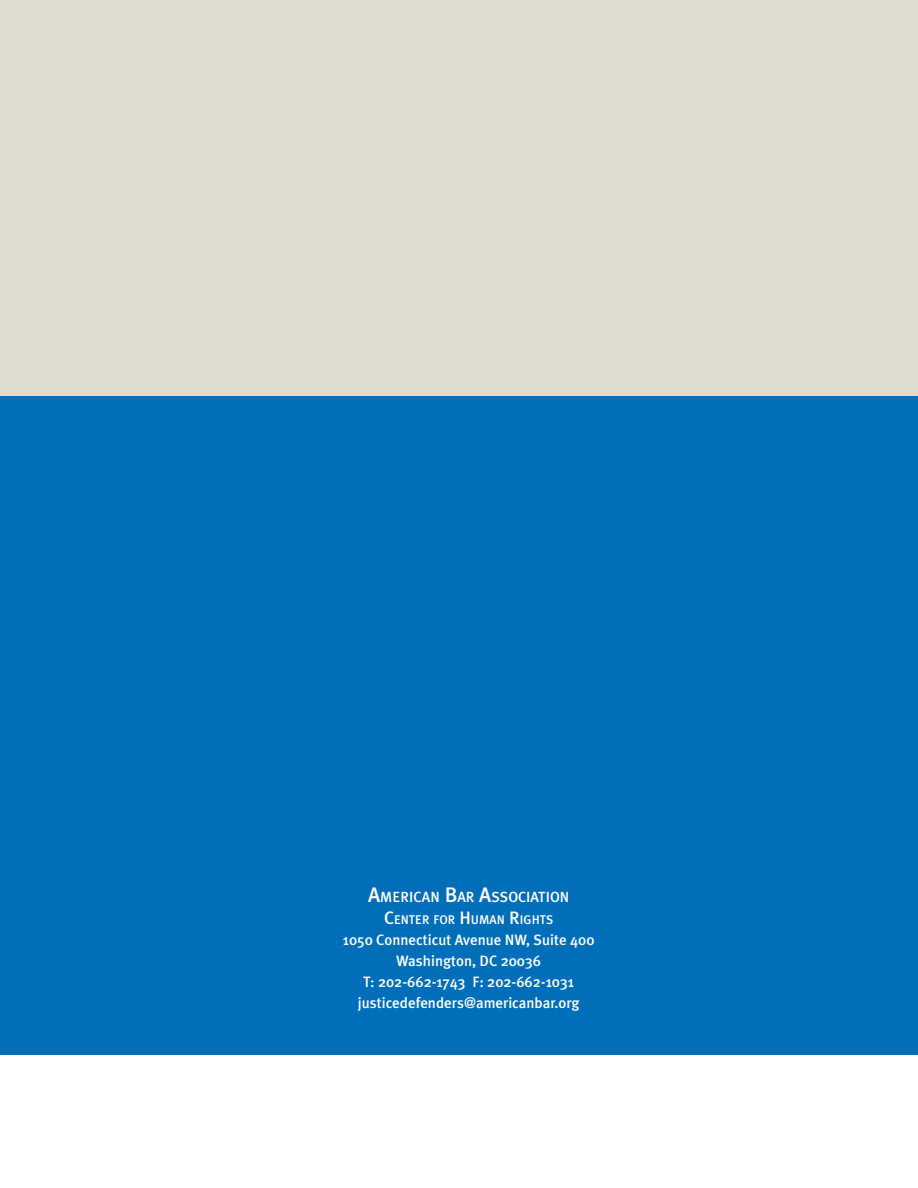
<style>
.page{position:relative;width:918px;height:1188px;background:#fff}
.page>*{position:absolute;margin:0;border:0;box-sizing:border-box;transform-origin:0 0}
.t1{font:500 15px/21px "Meta Plus";color:#fff;text-align:center}
.t2{font:500 14.7px "Meta Plus";color:#fff}
.t3{font:500 12.6px "Meta Plus";letter-spacing:.005em;color:#fff}
.s1{font-size:21px}
.s2{font-size:18px}
</style>
<div class="page">
<div style="left:0;top:396px;width:918px;height:658px;background:#006eb9"></div>
<div style="left:0;top:0;width:918px;height:396px;background:#dedbd0"></div>
<p class="t2" style="left:368px;top:888px;width:203px"><span class="s1">A</span>MERICAN <span class="s1">B</span>AR <span class="s1">A</span>SSOCIATION</p>
<p class="t3" style="left:384px;top:912px;width:171px"><span class="s2">C</span>ENTER FOR <span class="s2">H</span>UMAN <span class="s2">R</span>IGHTS</p>
<p class="t1" style="left:343px;top:929px;width:253px">1050 Connecticut Avenue NW, Suite 400<br>Washington, DC 20036<br>T: 202-662-1743 F: 202-662-1031 justicedefenders@americanbar.org</p>
</div>
